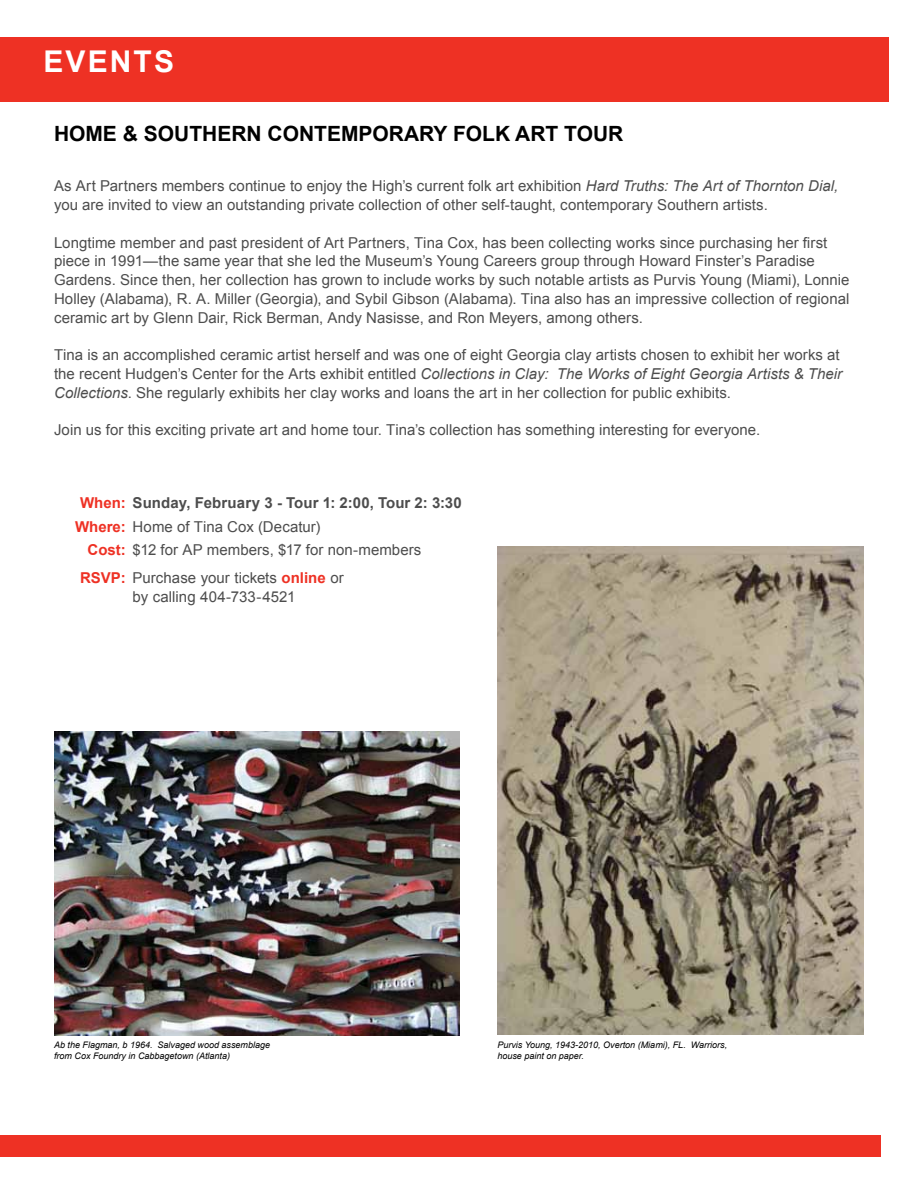
<style>
.page{position:relative;width:918px;height:1188px;background:#fff}
.page>*{position:absolute;margin:0;border:0;box-sizing:border-box;transform-origin:0 0}
.t1{font:700 30px "Arial";letter-spacing:.07em;color:#fff}
.t2{font:700 21px "Arial";color:#000}
.t3{font:15px/18.8px "Arial";letter-spacing:.005em;color:#4d4d4d}
.t4{font:700 15px/24.3px "Arial";letter-spacing:.005em;color:#4d4d4d}
.t5{font:italic 9px/10.8px "Arial";color:#000}
.s1{font-style:italic}
.s2{color:#ee3124}
.s3{font-weight:400}
.s4{font-weight:700;color:#ee3124}
</style>
<div class="page">
<div style="left:0;top:38px;width:888px;height:64px;background:#ee3124"></div>
<div style="left:0;top:1136px;width:881px;height:21px;background:#ee3124"></div>
<img style="left:497px;top:546px;width:367px;height:489px">
<img style="left:54px;top:731px;width:406px;height:304px">
<h1 class="t1" style="left:44px;top:41px;width:111px">Events</h1>
<h2 class="t2" style="left:54px;top:120px;width:150px">Home &amp; Southe</h2>
<h2 class="t2" style="left:231px;top:120px;width:99px">rn Contemp</h2>
<h2 class="t2" style="left:373px;top:120px;width:252px">orary Folk Art Tour</h2>
<p class="t3" style="left:54px;top:177px;width:786px">As Art Partners members continue to enjoy the High’s current folk art exhibition <span class="s1">Hard Truths: The Art of Thornton Dial, </span>you are invited to view an outstanding private collection of other self-taught, contemporary Southern artists.</p>
<p class="t3" style="left:54px;top:233px;width:797px">Longtime member and past president of Art Partners, Tina Cox, has been collecting works since purchasing her first piece in 1991—the same year that she led the Museum’s Young Careers group through Howard Finster’s Paradise Gardens. Since then, her collection has grown to include works by such notable artists as Purvis Young (Miami), Lonnie Holley (Alabama), R. A. Miller (Georgia), and Sybil Gibson (Alabama). Tina also has an impressive collection of regional ceramic art by Glenn Dair, Rick Berman, Andy Nasisse, and Ron Meyers, among others.</p>
<p class="t3" style="left:54px;top:346px;width:790px">Tina is an accomplished ceramic artist herself and was one of eight Georgia clay artists chosen to exhibit her works at the recent Hudgen’s Center for the Arts exhibit entitled <span class="s1">Collections in Clay: The Works of Eight Georgia Artists &amp; Their<br>Collections</span>. She regularly exhibits her clay works and loans the art in her collection for public exhibits.</p>
<p class="t3" style="left:54px;top:421px;width:708px">Join us for this exciting private art and home tour. Tina’s collection has something interesting for everyone.</p>
<p class="t4" style="left:75px;top:491px;width:388px;text-indent:5px"><span class="s2">When:</span> Sunday, February 3 - Tour 1: 2:00, Tour 2: 3:30<br><span class="s2">Where:</span> <span class="s3">Home of Tina Cox (Decatur)</span></p>
<p class="t3" style="left:80px;top:536px;width:343px;line-height:27.9px;text-indent:8px"><span class="s4">Cost:</span> $12 for AP members, $17 for non-members<br><span class="s4">RSVP:</span> Purchase your tickets <span class="s4">online</span> or</p>
<p class="t3" style="left:133px;top:587px;width:164px">by calling 404-733-4521</p>
<p class="t5" style="left:54px;top:1039px;width:218px">Ab the Flagman, b 1964. Salvaged wood assemblage from Cox Foundry in Cabbagetown (Atlanta)</p>
<p class="t5" style="left:497px;top:1039px;width:231px">Purvis Young, 1943-2010, Overton (Miami), FL. Warriors, house paint on paper.</p>
</div>
